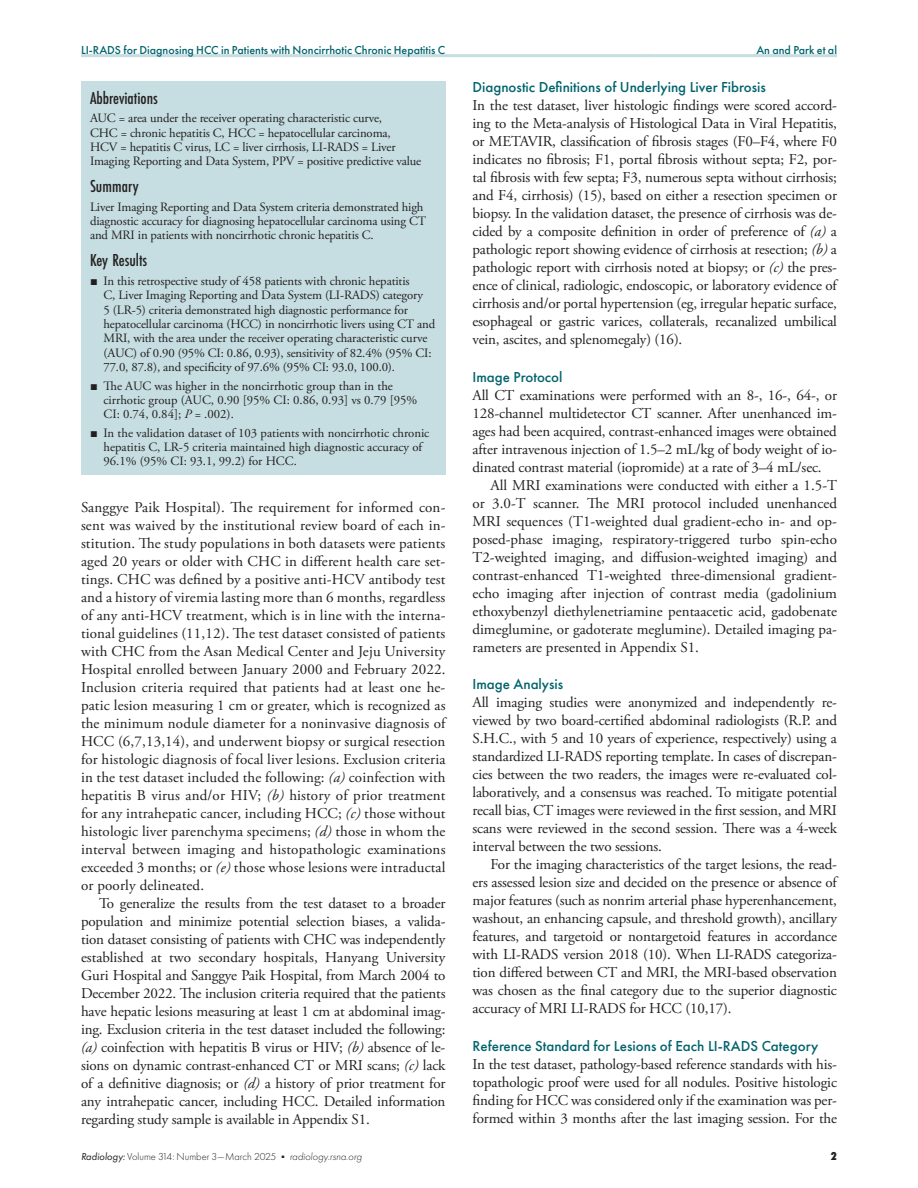
<style>
.page{position:relative;width:918px;height:1188px;background:#fff}
.page>*{position:absolute;margin:0;border:0;box-sizing:border-box;transform-origin:0 0}
.t1{font:500 18px "Futura PT Cond";color:#231f20}
.t2{font:15px/18px "Adobe Garamond Pro";letter-spacing:-.01em;color:#231f20;text-align:justify}
.t3{font:500 15px "Futura PT";color:#00636d}
.t4{font:12.75px/14.2px "Adobe Garamond Pro";letter-spacing:-.01em;color:#231f20}
.t5{font:500 12px "Futura PT";color:#00636d}
.t6{font:800 12px "Futura PT Cond";color:#231f20}
.t7{font:300 10.5px "Futura PT";color:#231f20}
.s1{font-family:"Times New Roman"}
.s2{font-style:italic}
.s3{font-weight:400;font-style:italic}
</style>
<div class="page">
<hr style="left:81px;top:54px;width:574px;height:3px;background:#c6dee1">
<hr style="left:655px;top:54px;width:182px;height:3px;background:#c6dee1">
<div style="left:81px;top:81px;width:365px;height:393px;background:#c6dee1"></div>
<p class="t5" style="left:81px;top:43px;width:366px">LI-RADS for Diagnosing HCC in Patients with Noncirrhotic Chronic Hepatitis C</p>
<p class="t5" style="left:756px;top:43px;width:82px">An and Park et al</p>
<p class="t1" style="left:90px;top:87px;width:69px">Abbreviations</p>
<p class="t4" style="left:90px;top:112px;width:333px">AUC = area under the receiver operating characteristic curve,<br>CHC = chronic hepatitis C, HCC = hepatocellular carcinoma, HCV = hepatitis C virus, LC = liver cirrhosis, LI-RADS = Liver Imaging Reporting and Data System, PPV = positive predictive value</p>
<p class="t1" style="left:90px;top:176px;width:50px">Summary</p>
<p class="t4" style="left:90px;top:200px;width:338px">Liver Imaging Reporting and Data System criteria demonstrated high diagnostic accuracy for diagnosing hepatocellular carcinoma using CT and MRI in patients with noncirrhotic chronic hepatitis C.</p>
<p class="t1" style="left:90px;top:250px;width:59px">Key Results</p>
<p class="t4" style="left:104px;top:275px;width:333px;text-indent:-14px"><span class="s1">■</span> In this retrospective study of 458 patients with chronic hepatitis<br>C, Liver Imaging Reporting and Data System (LI-RADS) category<br>5 (LR-5) criteria demonstrated high diagnostic performance for hepatocellular carcinoma (HCC) in noncirrhotic livers using CT and MRI, with the area under the receiver operating characteristic curve (AUC) of 0.90 (95% CI: 0.86, 0.93), sensitivity of 82.4% (95% CI:<br>77.0, 87.8), and specificity of 97.6% (95% CI: 93.0, 100.0).</p>
<p class="t4" style="left:104px;top:379px;width:315px;text-indent:-14px"><span class="s1">■</span> The AUC was higher in the noncirrhotic group than in the cirrhotic group (AUC, 0.90 [95% CI: 0.86, 0.93] vs 0.79 [95%<br>CI: 0.74, 0.84]; <span class="s2">P</span> = .002).</p>
<p class="t4" style="left:104px;top:426px;width:327px;text-indent:-14px"><span class="s1">■</span> In the validation dataset of 103 patients with noncirrhotic chronic hepatitis C, LR-5 criteria maintained high diagnostic accuracy of<br>96.1% (95% CI: 93.1, 99.2) for HCC.</p>
<p class="t2" style="left:81px;top:499px;width:366px">Sanggye Paik Hospital). The requirement for informed con&shy;sent was waived by the institutional review board of each in&shy;stitution. The study populations in both datasets were patients aged 20 years or older with CHC in different health care set&shy;tings. CHC was defined by a positive anti-HCV antibody test and a history of viremia lasting more than 6 months, regardless of any anti-HCV treatment, which is in line with the interna&shy;tional guidelines (11,12). The test dataset consisted of patients with CHC from the Asan Medical Center and Jeju University Hospital enrolled between January 2000 and February 2022.<br>Inclusion criteria required that patients had at least one he&shy;patic lesion measuring 1 cm or greater, which is recognized as the minimum nodule diameter for a noninvasive diagnosis of HCC (6,7,13,14), and underwent biopsy or surgical resection for histologic diagnosis of focal liver lesions. Exclusion criteria in the test dataset included the following: <span class="s2">(a)</span> coinfection with hepatitis B virus and/or HIV; <span class="s2">(b)</span> history of prior treatment for any intrahepatic cancer, including HCC; <span class="s2">(c)</span> those without histologic liver parenchyma specimens; <span class="s2">(d)</span> those in whom the interval between imaging and histopathologic examinations exceeded 3 months; or <span class="s2">(e)</span> those whose lesions were intraductal or poorly delineated.</p>
<p class="t2" style="left:81px;top:895px;width:366px;text-indent:18px">To generalize the results from the test dataset to a broader population and minimize potential selection biases, a valida&shy;tion dataset consisting of patients with CHC was independently established at two secondary hospitals, Hanyang University Guri Hospital and Sanggye Paik Hospital, from March 2004 to December 2022. The inclusion criteria required that the patients have hepatic lesions measuring at least 1 cm at abdominal imag&shy;ing. Exclusion criteria in the test dataset included the following: <span class="s2">(a)</span> coinfection with hepatitis B virus or HIV; <span class="s2">(b)</span> absence of le&shy;sions on dynamic contrast-enhanced CT or MRI scans; <span class="s2">(c)</span> lack of a definitive diagnosis; or <span class="s2">(d)</span> a history of prior treatment for any intrahepatic cancer, including HCC. Detailed information regarding study sample is available in Appendix S1.</p>
<p class="t3" style="left:472px;top:78px;width:295px">Diagnostic Definitions of Underlying Liver Fibrosis</p>
<p class="t2" style="left:472px;top:97px;width:366px">In the test dataset, liver histologic findings were scored accord&shy;ing to the Meta-analysis of Histological Data in Viral Hepatitis, or METAVIR, classification of fibrosis stages (F0–F4, where F0 indicates no fibrosis; F1, portal fibrosis without septa; F2, por&shy;tal fibrosis with few septa; F3, numerous septa without cirrhosis; and F4, cirrhosis) (15), based on either a resection specimen or biopsy. In the validation dataset, the presence of cirrhosis was de&shy;cided by a composite definition in order of preference of <span class="s2">(a)</span> a pathologic report showing evidence of cirrhosis at resection; <span class="s2">(b)</span> a pathologic report with cirrhosis noted at biopsy; or <span class="s2">(c)</span> the pres&shy;ence of clinical, radiologic, endoscopic, or laboratory evidence of cirrhosis and/or portal hypertension (eg, irregular hepatic surface, esophageal or gastric varices, collaterals, recanalized umbilical vein, ascites, and splenomegaly) (16).</p>
<p class="t3" style="left:472px;top:368px;width:92px">Image Protocol</p>
<p class="t2" style="left:472px;top:387px;width:366px">All CT examinations were performed with an 8-, 16-, 64-, or 128-channel multidetector CT scanner. After unenhanced im&shy;ages had been acquired, contrast-enhanced images were obtained after intravenous injection of 1.5–2 mL/kg of body weight of io&shy;dinated contrast material (iopromide) at a rate of 3–4 mL/sec.</p>
<p class="t2" style="left:472px;top:477px;width:366px;text-indent:18px">All MRI examinations were conducted with either a 1.5-T or 3.0-T scanner. The MRI protocol included unenhanced MRI sequences (T1-weighted dual gradient-echo in- and op&shy;posed-phase imaging, respiratory-triggered turbo spin-echo T2-weighted imaging, and diffusion-weighted imaging) and contrast-enhanced T1-weighted three-dimensional gradient&shy;echo imaging after injection of contrast media (gadolinium ethoxybenzyl diethylenetriamine pentaacetic acid, gadobenate dimeglumine, or gadoterate meglumine). Detailed imaging pa&shy;rameters are presented in Appendix S1.</p>
<p class="t3" style="left:472px;top:675px;width:92px">Image Analysis</p>
<p class="t2" style="left:472px;top:694px;width:366px">All imaging studies were anonymized and independently re&shy;viewed by two board-certified abdominal radiologists (R.P. and S.H.C., with 5 and 10 years of experience, respectively) using a standardized LI-RADS reporting template. In cases of discrepan&shy;cies between the two readers, the images were re-evaluated col&shy;laboratively, and a consensus was reached. To mitigate potential recall bias, CT images were reviewed in the first session, and MRI scans were reviewed in the second session. There was a 4-week interval between the two sessions.</p>
<p class="t2" style="left:472px;top:856px;width:366px;text-indent:18px">For the imaging characteristics of the target lesions, the read&shy;ers assessed lesion size and decided on the presence or absence of major features (such as nonrim arterial phase hyperenhancement, washout, an enhancing capsule, and threshold growth), ancillary features, and targetoid or nontargetoid features in accordance with LI-RADS version 2018 (10). When LI-RADS categoriza&shy;tion differed between CT and MRI, the MRI-based observation was chosen as the final category due to the superior diagnostic accuracy of MRI LI-RADS for HCC (10,17).</p>
<p class="t3" style="left:472px;top:1037px;width:347px">Reference Standard for Lesions of Each LI-RADS Category</p>
<p class="t2" style="left:472px;top:1056px;width:366px">In the test dataset, pathology-based reference standards with his&shy;topathologic proof were used for all nodules. Positive histologic finding for HCC was considered only if the examination was per&shy;formed within 3 months after the last imaging session. For the</p>
<p class="t7" style="left:81px;top:1150px;width:282px"><span class="s3">Radiology:</span> Volume 314: Number 3—March 2025 <sup>■</sup> <span class="s2">radiology.rsna.org</span></p>
<p class="t6" style="left:831px;top:1148px;width:8px">2</p>
</div>
